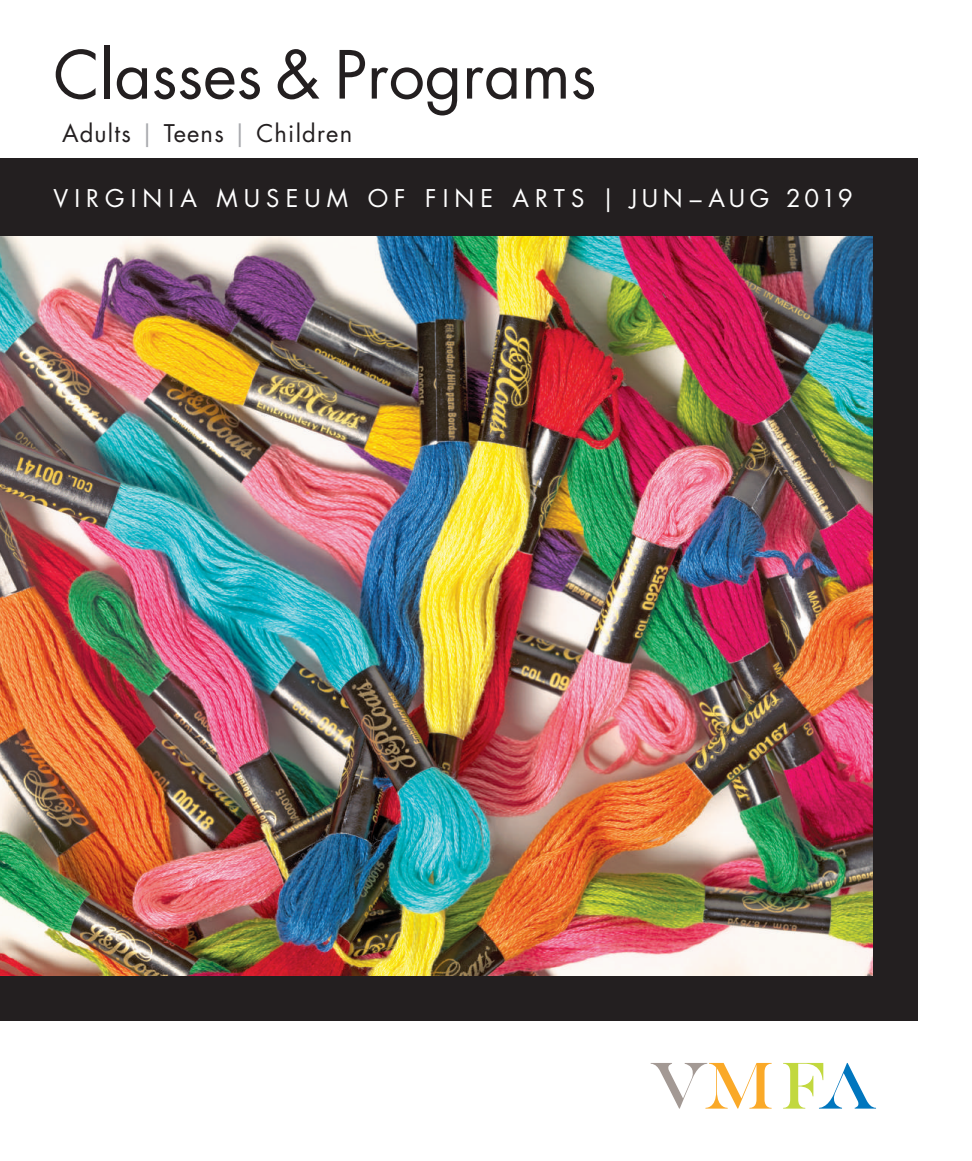
<style>
.page{position:relative;width:972px;height:1161px;background:#fff}
.page>*{position:absolute;margin:0;border:0;box-sizing:border-box;transform-origin:0 0}
.t1{font:64.5px "Futura Std";color:#231f20}
.t2{font:23.85px "Futura Std";letter-spacing:.255em;color:#fff}
.t3{font:23.7px "Futura Std";letter-spacing:.05em;color:#231f20}
.s1{color:#a8a9ad}
</style>
<div class="page">
<div style="left:0;top:158px;width:918px;height:862px;background:#231f20"></div>
<svg style="left:783px;top:1063px;width:93px;height:46px"></svg>
<svg style="left:651px;top:1063px;width:121px;height:46px"></svg>
<img style="left:0;top:236px;width:873px;height:740px">
<h1 class="t1" style="left:54px;top:34px;width:544px">Classes &amp; Programs</h1>
<p class="t3" style="left:62px;top:118px;width:292px">Adults <span class="s1">|</span> Teens <span class="s1">|</span> Children</p>
<p class="t2" style="left:54px;top:183px;width:801px">VIRGINIA MUSEUM OF FINE ARTS | JUN–AUG 2019</p>
</div>
